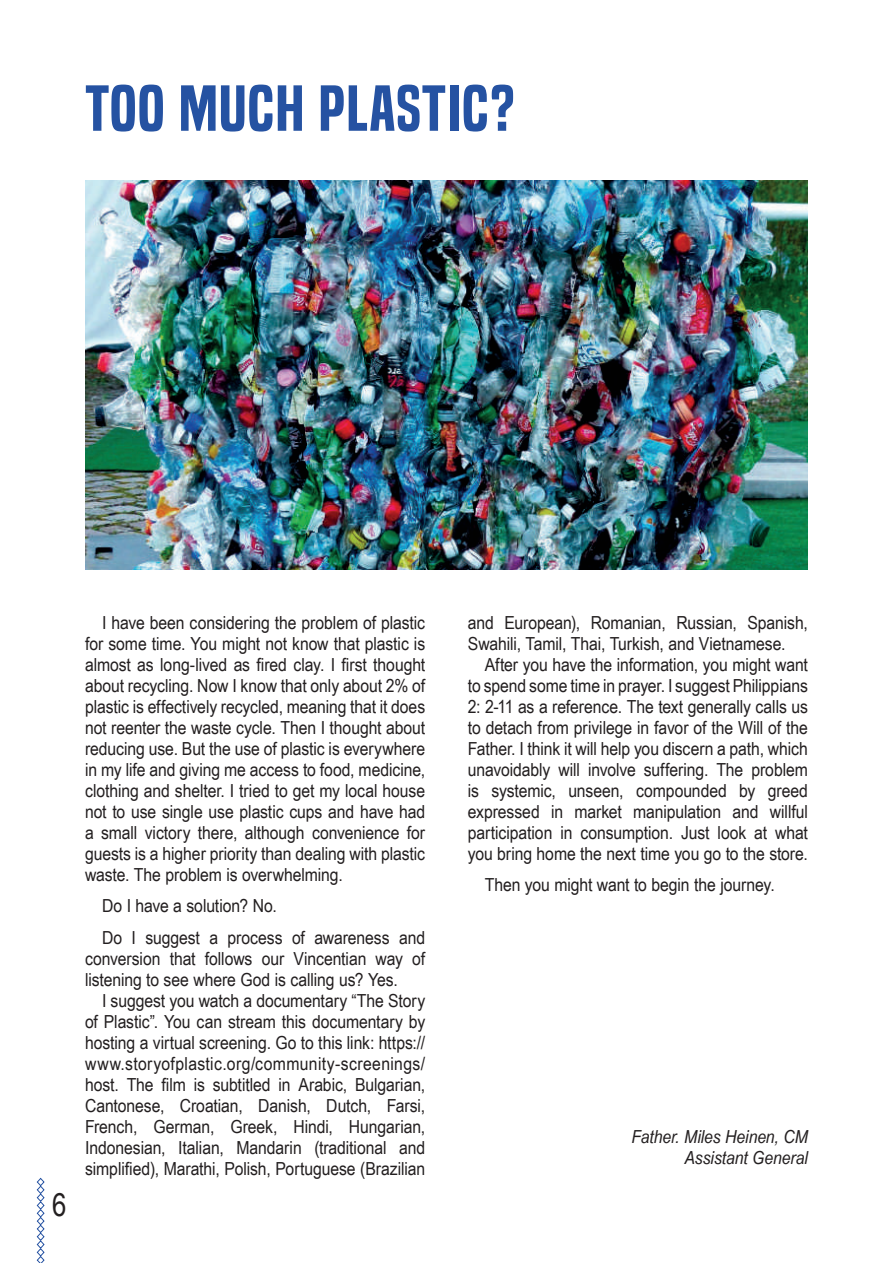
<style>
.page{position:relative;width:893px;height:1263px;background:#fff}
.page>*{position:absolute;margin:0;border:0;box-sizing:border-box;transform-origin:0 0}
.t1{font:60px "Built Titling Sb";letter-spacing:.02em;color:#2552a2;scale:1.13 1}
.t2{font:31.5px "Arial Narrow";color:#231f20}
.t3{font:18px/21px "Arial Narrow";letter-spacing:-.005em;color:#231f20;text-align:justify;scale:1.07 1}
.t4{font:italic 18px/21px "Arial Narrow";letter-spacing:-.005em;color:#231f20;text-align:right;scale:1.07 1}
</style>
<div class="page">
<svg style="left:36px;top:1177px;width:9px;height:86px"></svg>
<img style="left:85px;top:181px;width:723px;height:389px">
<h1 class="t1" style="left:85px;top:73px;width:382px">TOO MUCH PLASTIC?</h1>
<h2 class="t2" style="left:52px;top:1181px;width:16px">6</h2>
<p class="t3" style="left:85px;top:611px;width:319px;text-indent:17px">I have been considering the problem of plastic for some time. You might not know that plastic is almost as long-lived as fired clay. I first thought about recycling. Now I know that only about 2% of plastic is effectively recycled, meaning that it does not reenter the waste cycle. Then I thought about reducing use. But the use of plastic is everywhere in my life and giving me access to food, medicine, clothing and shelter. I tried to get my local house not to use single use plastic cups and have had a small victory there, although convenience for guests is a higher priority than dealing with plastic waste. The problem is overwhelming.</p>
<p class="t3" style="left:102px;top:889px;width:303px;line-height:31.5px">Do I have a solution? No.<br>Do I suggest a process of awareness and</p>
<p class="t3" style="left:85px;top:947px;width:319px">conversion that follows our Vincentian way of listening to see where God is calling us? Yes.</p>
<p class="t3" style="left:85px;top:989px;width:319px;text-indent:17px">I suggest you watch a documentary “The Story of Plastic”. You can stream this documentary by hosting a virtual screening. Go to this link: https:// www.storyofplastic.org/community-screenings/ host. The film is subtitled in Arabic, Bulgarian, Cantonese, Croatian, Danish, Dutch, Farsi, French, German, Greek, Hindi, Hungarian, Indonesian, Italian, Mandarin (traditional and simplified), Marathi, Polish, Portuguese (Brazilian</p>
<p class="t3" style="left:468px;top:611px;width:319px">and European), Romanian, Russian, Spanish,<br>Swahili, Tamil, Thai, Turkish, and Vietnamese.</p>
<p class="t3" style="left:468px;top:653px;width:319px;text-indent:17px">After you have the information, you might want to spend some time in prayer. I suggest Philippians 2: 2-11 as a reference. The text generally calls us to detach from privilege in favor of the Will of the Father. I think it will help you discern a path, which unavoidably will involve suffering. The problem is systemic, unseen, compounded by greed expressed in market manipulation and willful participation in consumption. Just look at what you bring home the next time you go to the store.</p>
<p class="t3" style="left:485px;top:874px;width:273px">Then you might want to begin the journey.</p>
<p class="t4" style="left:631px;top:1126px;width:166px">Father. Miles Heinen, CM<br>Assistant General</p>
</div>
